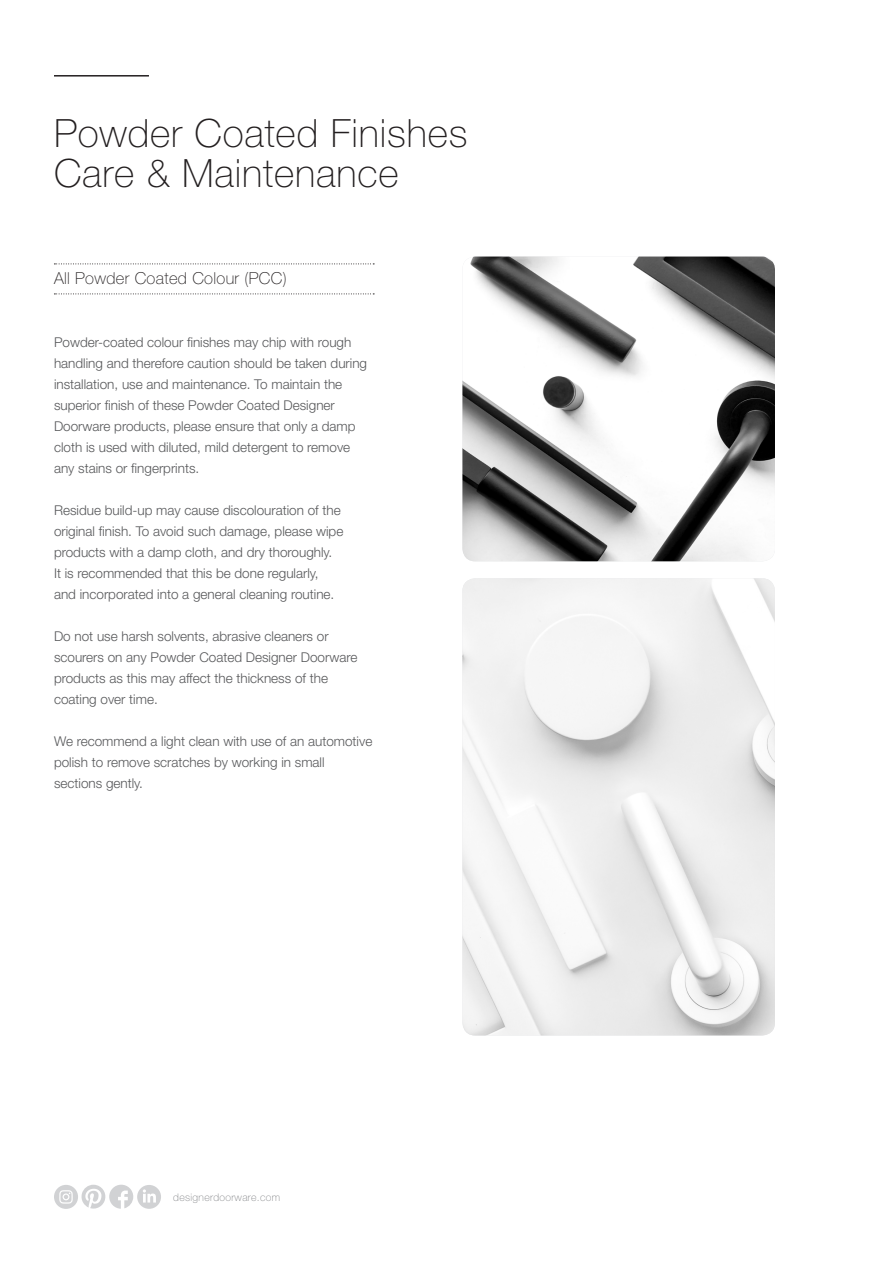
<style>
.page{position:relative;width:893px;height:1263px;background:#fff}
.page>*{position:absolute;margin:0;border:0;box-sizing:border-box;transform-origin:0 0}
.t1{font:100 39px "Helvetica Neue";letter-spacing:.02em;color:#231f20}
.t2{font:100 16.5px "Helvetica Neue";letter-spacing:.02em;color:#231f20}
.t3{font:300 13.5px/21px "Helvetica Neue";color:#57585a}
.t4{font:100 10.5px "Helvetica Neue";letter-spacing:.03em;color:#808285}
</style>
<div class="page">
<svg style="left:54px;top:264px;width:320px;height:1px"></svg>
<svg style="left:54px;top:294px;width:320px;height:1px"></svg>
<hr style="left:54px;top:75px;width:95px;height:2px;background:#231f20">
<img style="left:462px;top:257px;width:313px;height:304px">
<img style="left:462px;top:578px;width:313px;height:457px">
<svg style="left:54px;top:1185px;width:107px;height:24px"></svg>
<p class="t1" style="left:54px;top:111px;width:415px">Powder Coated Finishes</p>
<p class="t1" style="left:54px;top:151px;width:346px">Care &amp; Maintenance</p>
<p class="t2" style="left:54px;top:268px;width:234px">All Powder Coated Colour (PCC)</p>
<p class="t3" style="left:54px;top:331px;width:315px">Powder-coated colour finishes may chip with rough handling and therefore caution should be taken during installation, use and maintenance. To maintain the superior finish of these Powder Coated Designer Doorware products, please ensure that only a damp cloth is used with diluted, mild detergent to remove any stains or fingerprints.</p>
<p class="t3" style="left:54px;top:499px;width:291px">Residue build-up may cause discolouration of the original finish. To avoid such damage, please wipe products with a damp cloth, and dry thoroughly.<br>It is recommended that this be done regularly, and incorporated into a general cleaning routine.</p>
<p class="t3" style="left:54px;top:625px;width:305px">Do not use harsh solvents, abrasive cleaners or scourers on any Powder Coated Designer Doorware products as this may affect the thickness of the coating over time.</p>
<p class="t3" style="left:54px;top:730px;width:320px">We recommend a light clean with use of an automotive polish to remove scratches by working in small sections gently.</p>
<p class="t4" style="left:173px;top:1191px;width:108px">designerdoorware.com</p>
</div>
